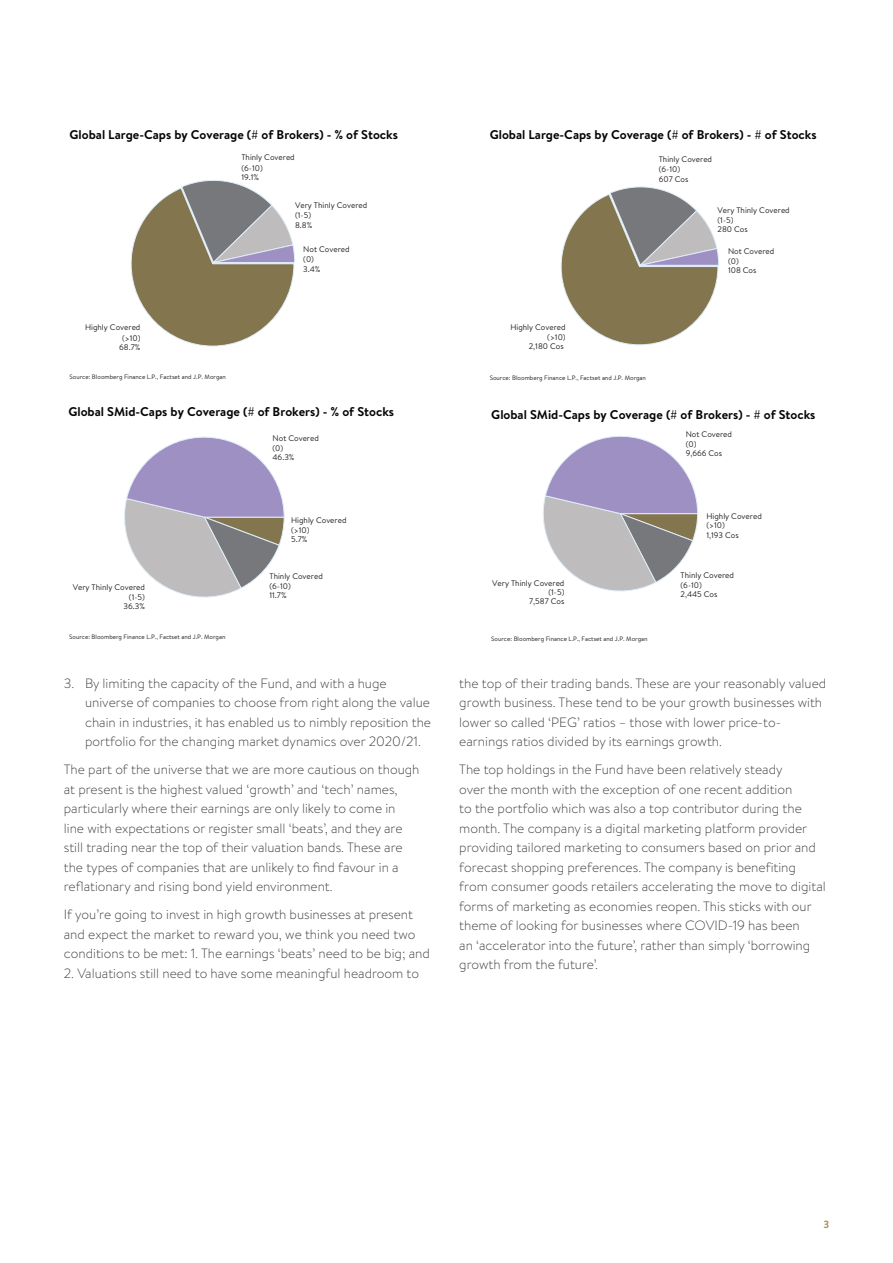
<style>
.page{position:relative;width:893px;height:1263px;background:#fff}
.page>*{position:absolute;margin:0;border:0;box-sizing:border-box;transform-origin:0 0}
.t1{font:300 13.5px/19.5px "Brandon Text";color:#3e3e3f}
.t2{font:700 12.75px "Brandon Text";color:#050504}
.t3{font:700 10.5px "Brandon Text";color:#a78f5f}
.t4{font:8.1px/9.6px "Brandon Text";color:#231f20}
.t5{font:6.3px "Brandon Text";color:#231f20}
</style>
<div class="page">
<svg style="left:131px;top:180px;width:164px;height:167px"></svg>
<svg style="left:561px;top:186px;width:158px;height:159px"></svg>
<svg style="left:124px;top:436px;width:161px;height:162px"></svg>
<svg style="left:543px;top:436px;width:155px;height:156px"></svg>
<p class="t2" style="left:70px;top:126px;width:330px">Global Large-Caps by Coverage (# of Brokers) - % of Stocks</p>
<p class="t2" style="left:490px;top:126px;width:328px">Global Large-Caps by Coverage (# of Brokers) - # of Stocks</p>
<p class="t4" style="left:241px;top:152px;width:55px;line-height:10.1px">Thinly Covered (6-10)<br>19.1%</p>
<p class="t4" style="left:659px;top:155px;width:55px">Thinly Covered (6-10)<br>607 Cos</p>
<p class="t4" style="left:295px;top:200px;width:74px;line-height:10.1px">Very Thinly Covered (1-5)<br>8.8%</p>
<p class="t4" style="left:303px;top:244px;width:48px">Not Covered (0)<br>3.4%</p>
<p class="t4" style="left:717px;top:205px;width:74px">Very Thinly Covered (1-5)<br>280 Cos</p>
<p class="t4" style="left:728px;top:246px;width:48px">Not Covered (0)<br>108 Cos</p>
<p class="t4" style="left:85px;top:322px;width:57px;line-height:10.5px;text-align:right">Highly Covered (&gt;10)</p>
<p class="t4" style="left:119px;top:342px;width:23px">68.7%</p>
<p class="t4" style="left:510px;top:322px;width:57px;text-align:right">Highly Covered (&gt;10)<br>2,180 Cos</p>
<p class="t5" style="left:70px;top:373px;width:158px">Source: Bloomberg Finance L.P., Factset and J.P. Morgan</p>
<p class="t5" style="left:490px;top:374px;width:158px">Source: Bloomberg Finance L.P., Factset and J.P. Morgan</p>
<p class="t2" style="left:68px;top:402px;width:327px">Global SMid-Caps by Coverage (# of Brokers) - % of Stocks</p>
<p class="t2" style="left:491px;top:405px;width:326px">Global SMid-Caps by Coverage (# of Brokers) - # of Stocks</p>
<p class="t4" style="left:273px;top:433px;width:48px">Not Covered (0)<br>46.3%</p>
<p class="t4" style="left:686px;top:429px;width:48px">Not Covered (0)<br>9,666 Cos</p>
<p class="t4" style="left:73px;top:582px;width:74px;text-align:right">Very Thinly Covered (1-5)<br>36.3%</p>
<p class="t4" style="left:291px;top:515px;width:57px">Highly Covered (&gt;10)<br>5.7%</p>
<p class="t4" style="left:269px;top:571px;width:55px">Thinly Covered (6-10)<br>11.7%</p>
<p class="t4" style="left:492px;top:578px;width:74px;text-align:right">Very Thinly Covered (1-5)<br>7,587 Cos</p>
<p class="t4" style="left:706px;top:511px;width:57px">Highly Covered (&gt;10)<br>1,193 Cos</p>
<p class="t4" style="left:680px;top:570px;width:55px">Thinly Covered (6-10)<br>2,445 Cos</p>
<p class="t5" style="left:69px;top:632px;width:158px">Source: Bloomberg Finance L.P., Factset and J.P. Morgan</p>
<p class="t5" style="left:491px;top:635px;width:158px">Source: Bloomberg Finance L.P., Factset and J.P. Morgan</p>
<p class="t1" style="left:85px;top:673px;width:348px;text-indent:-21px">3. By limiting the capacity of the Fund, and with a huge universe of companies to choose from right along the value chain in industries, it has enabled us to nimbly reposition the portfolio for the changing market dynamics over 2020/21.</p>
<p class="t1" style="left:64px;top:759px;width:357px">The part of the universe that we are more cautious on though at present is the highest valued ‘growth’ and ‘tech’ names, particularly where their earnings are only likely to come in<br>line with expectations or register small ‘beats’, and they are still trading near the top of their valuation bands. These are the types of companies that are unlikely to find favour in a reflationary and rising bond yield environment.</p>
<p class="t1" style="left:64px;top:904px;width:353px;line-height:20px">If you’re going to invest in high growth businesses at present and expect the market to reward you, we think you need two</p>
<p class="t1" style="left:64px;top:943px;width:368px">conditions to be met: 1. The earnings ‘beats’ need to be big; and</p>
<p class="t1" style="left:64px;top:963px;width:357px">2. Valuations still need to have some meaningful headroom to</p>
<p class="t1" style="left:459px;top:673px;width:368px">the top of their trading bands. These are your reasonably valued growth business. These tend to be your growth businesses with lower so called ‘PEG’ ratios – those with lower price-to&shy;earnings ratios divided by its earnings growth.</p>
<p class="t1" style="left:459px;top:759px;width:368px">The top holdings in the Fund have been relatively steady<br>over the month with the exception of one recent addition<br>to the portfolio which was also a top contributor during the month. The company is a digital marketing platform provider providing tailored marketing to consumers based on prior and forecast shopping preferences. The company is benefiting from consumer goods retailers accelerating the move to digital forms of marketing as economies reopen. This sticks with our theme of looking for businesses where COVID-19 has been<br>an ‘accelerator into the future’, rather than simply ‘borrowing growth from the future’.</p>
<p class="t3" style="left:823px;top:1217px;width:7px">3</p>
</div>
